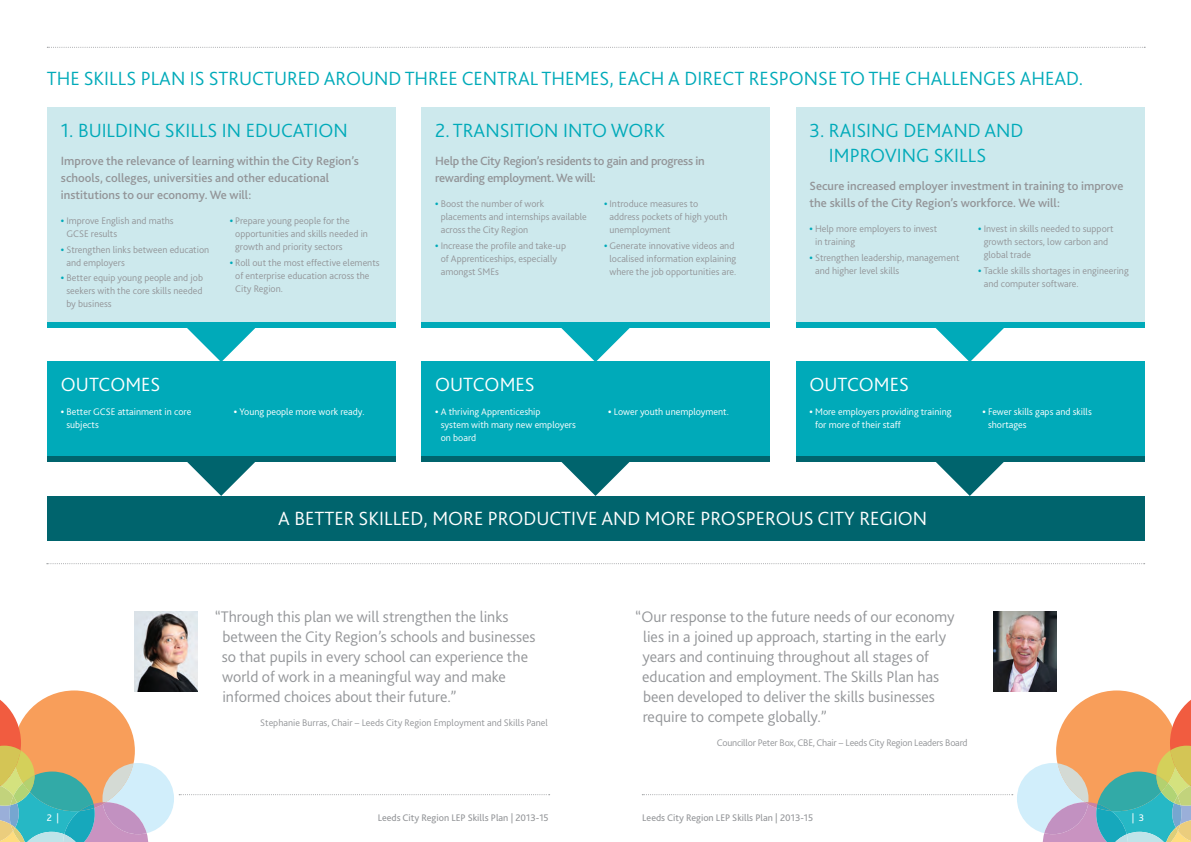
<style>
.page{position:relative;width:1191px;height:842px;background:#fff}
.page>*{position:absolute;margin:0;border:0;box-sizing:border-box;transform-origin:0 0}
.HEADINGS{font:300 20px/25px "Bliss 2";color:#00aab9}
.HEADINGS-2{font:300 20px "Bliss 2";color:#fff}
.Larger_Type{font:300 16px/20px "Bliss 2";color:#939598}
.Larger_Type-2{font:500 12.5px/17px "Bliss 2";color:#939598}
.Larger_Type-3{font:500 12.5px/17px "Bliss 2";letter-spacing:-.02em;color:#939598}
.Main_Copy{font:300 10px/13px "Bliss 2";color:#939598}
.Main_Copy-2{font:300 10px/13px "Bliss 2";color:#fff}
.t1{font:10px "Bliss 2";color:#939598}
.Main_Copy-3{font:300 10px "Bliss 2";letter-spacing:-.02em;color:#939598}
.t2{font:10px "Bliss 2";color:#fff}
.s1{font-weight:800;color:#00aab9}
.s2{font-weight:800}
</style>
<div class="page">
<svg style="left:642px;top:687px;width:549px;height:155px"></svg>
<svg style="left:0;top:687px;width:550px;height:155px"></svg>
<div style="left:47px;top:373px;width:348px;height:88px;background:#00646d"></div>
<div style="left:421px;top:373px;width:349px;height:88px;background:#00646d"></div>
<div style="left:796px;top:373px;width:348px;height:88px;background:#00646d"></div>
<div style="left:47px;top:115px;width:348px;height:213px;background:#00aab9"></div>
<div style="left:421px;top:119px;width:349px;height:209px;background:#00aab9"></div>
<div style="left:796px;top:119px;width:348px;height:209px;background:#00aab9"></div>
<svg style="left:181px;top:328px;width:80px;height:34px"></svg>
<svg style="left:181px;top:461px;width:80px;height:35px"></svg>
<svg style="left:555px;top:328px;width:80px;height:34px"></svg>
<svg style="left:555px;top:461px;width:80px;height:35px"></svg>
<svg style="left:929px;top:328px;width:81px;height:34px"></svg>
<svg style="left:929px;top:461px;width:81px;height:35px"></svg>
<div style="left:47px;top:108px;width:348px;height:214px;background:#cde9ed"></div>
<div style="left:47px;top:362px;width:348px;height:94px;background:#00aab9"></div>
<div style="left:47px;top:496px;width:1097px;height:44px;background:#00646d"></div>
<div style="left:421px;top:108px;width:349px;height:214px;background:#cde9ed"></div>
<div style="left:421px;top:362px;width:349px;height:94px;background:#00aab9"></div>
<div style="left:796px;top:108px;width:348px;height:214px;background:#cde9ed"></div>
<div style="left:796px;top:362px;width:348px;height:94px;background:#00aab9"></div>
<svg style="left:47px;top:47px;width:1098px;height:1px"></svg>
<svg style="left:47px;top:563px;width:1097px;height:1px"></svg>
<img style="left:135px;top:611px;width:62px;height:80px">
<img style="left:994px;top:611px;width:62px;height:80px">
<p class="HEADINGS" style="left:47px;top:65px;width:1038px">THE SKILLS PLAN IS STRUCTURED AROUND THREE CENTRAL THEMES, EACH A DIRECT RESPONSE TO THE CHALLENGES AHEAD.</p>
<p class="HEADINGS" style="left:61px;top:118px;width:288px">1. BUILDING SKILLS IN EDUCATION</p>
<p class="Larger_Type-2" style="left:61px;top:153px;width:299px">Improve the relevance of learning within the City Region’s schools, colleges, universities and other educational institutions to our economy. We will:</p>
<p class="Main_Copy" style="left:66px;top:214px;width:109px;text-indent:-5px"><span class="s1">•</span> Improve English and maths<br>GCSE results</p>
<p class="Main_Copy" style="left:66px;top:243px;width:144px;text-indent:-5px"><span class="s1">•</span> Strengthen links between education and employers</p>
<p class="Main_Copy" style="left:66px;top:272px;width:138px;text-align:justify;text-indent:-5px"><span class="s1">•</span> Better equip young people and job seekers with the core skills needed by business</p>
<p class="HEADINGS" style="left:829px;top:118px;width:196px;text-indent:-19px">3. RAISING DEMAND AND<br>IMPROVING SKILLS</p>
<p class="Larger_Type-2" style="left:809px;top:178px;width:315px">Secure increased employer investment in training to improve the skills of the City Region’s workforce. We will:</p>
<p class="Main_Copy" style="left:815px;top:222px;width:124px;text-indent:-5px"><span class="s1">•</span> Help more employers to invest in training</p>
<p class="Main_Copy" style="left:815px;top:251px;width:146px;text-indent:-6px"><span class="s1">•</span> Strengthen leadership, management and higher level skills</p>
<p class="HEADINGS" style="left:435px;top:118px;width:231px">2. TRANSITION INTO WORK</p>
<p class="Larger_Type-3" style="left:435px;top:153px;width:271px">Help the City Region’s residents to gain and progress in rewarding employment. We will:</p>
<p class="Main_Copy" style="left:441px;top:197px;width:148px;text-indent:-5px"><span class="s1">•</span> Boost the number of work placements and internships available across the City Region</p>
<p class="Main_Copy" style="left:441px;top:239px;width:127px;text-indent:-5px"><span class="s1">•</span> Increase the profile and take-up of Apprenticeships, especially amongst SMEs</p>
<p class="Main_Copy" style="left:609px;top:197px;width:119px;text-indent:-5px"><span class="s1">•</span> Introduce measures to address pockets of high youth unemployment</p>
<p class="Main_Copy" style="left:604px;top:239px;width:134px;text-align:center"><span class="s1">•</span> Generate innovative videos and localised information explaining where the job opportunities are.</p>
<p class="Main_Copy" style="left:235px;top:214px;width:134px;text-indent:-5px"><span class="s1">•</span> Prepare young people for the opportunities and skills needed in growth and priority sectors</p>
<p class="Main_Copy" style="left:235px;top:256px;width:146px;text-indent:-5px"><span class="s1">•</span> Roll out the most effective elements of enterprise education across the<br>City Region.</p>
<p class="Main_Copy" style="left:983px;top:222px;width:131px;text-indent:-6px"><span class="s1">•</span> Invest in skills needed to support growth sectors, low carbon and global trade</p>
<p class="Main_Copy" style="left:983px;top:264px;width:146px;text-indent:-6px"><span class="s1">•</span> Tackle skills shortages in engineering and computer software.</p>
<p class="HEADINGS-2" style="left:61px;top:372px;width:101px">OUTCOMES</p>
<p class="Main_Copy-2" style="left:66px;top:405px;width:126px;text-indent:-5px"><span class="s2">•</span> Better GCSE attainment in core subjects</p>
<p class="Main_Copy-2" style="left:234px;top:405px;width:132px"><span class="s2">•</span> Young people more work ready.</p>
<p class="HEADINGS-2" style="left:435px;top:372px;width:101px">OUTCOMES</p>
<p class="Main_Copy-2" style="left:441px;top:405px;width:137px;text-indent:-5px"><span class="s2">•</span> A thriving Apprenticeship<br>system with many new employers on board</p>
<p class="Main_Copy-2" style="left:608px;top:405px;width:122px"><span class="s2">•</span> Lower youth unemployment.</p>
<p class="HEADINGS-2" style="left:809px;top:372px;width:101px">OUTCOMES</p>
<p class="Main_Copy-2" style="left:815px;top:405px;width:138px;text-indent:-5px"><span class="s2">•</span> More employers providing training for more of their staff</p>
<p class="Main_Copy-2" style="left:988px;top:405px;width:105px;text-indent:-5px"><span class="s2">•</span> Fewer skills gaps and skills shortages</p>
<p class="HEADINGS-2" style="left:278px;top:506px;width:650px">A BETTER SKILLED, MORE PRODUCTIVE AND MORE PROSPEROUS CITY REGION</p>
<p class="Larger_Type" style="left:222px;top:606px;width:315px;text-indent:-7px">“Through this plan we will strengthen the links between the City Region’s schools and businesses so that pupils in every school can experience the world of work in a meaningful way and make informed choices about their future.”</p>
<p class="Main_Copy" style="left:260px;top:716px;width:289px">Stephanie Burras, Chair – Leeds City Region Employment and Skills Panel</p>
<p class="Larger_Type" style="left:642px;top:606px;width:314px;text-indent:-7px">“Our response to the future needs of our economy lies in a joined up approach, starting in the early years and continuing throughout all stages of education and employment. The Skills Plan has been developed to deliver the skills businesses require to compete globally.”</p>
<p class="Main_Copy-3" style="left:717px;top:737px;width:252px">Councillor Peter Box, CBE, Chair – Leeds City Region Leaders Board</p>
<p class="t2" style="left:47px;top:811px;width:14px">2 |</p>
<p class="t1" style="left:378px;top:811px;width:172px">Leeds City Region LEP Skills Plan | 2013-15</p>
<p class="t1" style="left:642px;top:811px;width:172px">Leeds City Region LEP Skills Plan | 2013-15</p>
<p class="t2" style="left:1131px;top:811px;width:14px">| 3</p>
</div>
